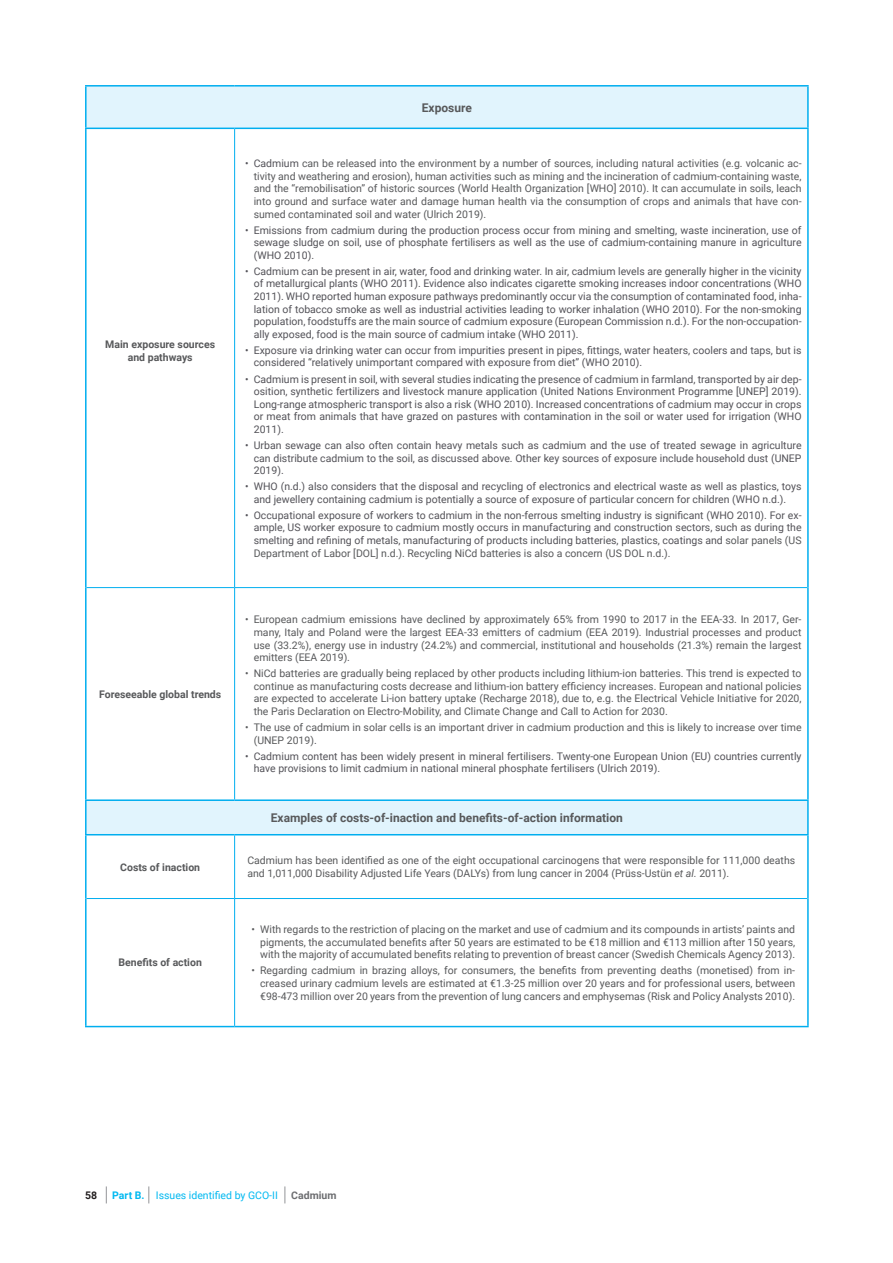
<style>
.page{position:relative;width:893px;height:1263px;background:#fff}
.page>*{position:absolute;margin:0;border:0;box-sizing:border-box;transform-origin:0 0}
.t1{font:700 12px "Roboto";color:#58595b}
.t2{font:10.5px/12.6px "Roboto";color:#535258;text-align:justify}
.t3{font:10.5px/12.6px "Roboto";color:#58595b;text-align:justify}
.t4{font:700 10.5px/12.6px "Roboto";color:#58595b;text-align:center}
.t5{font:10.5px "Roboto";color:#00b9f1}
.t6{font:700 10.5px "Roboto";color:#6d6e71}
.t7{font:700 10.5px "Roboto";color:#231f20}
.s1{color:#535258}
.s2{color:#58595b}
.s3{font-style:italic}
.s4{font-weight:700}
</style>
<div class="page">
<svg style="left:106px;top:1186px;width:1px;height:17px"></svg>
<svg style="left:148px;top:1186px;width:1px;height:17px"></svg>
<svg style="left:285px;top:1186px;width:1px;height:17px"></svg>
<svg style="left:87px;top:87px;width:720px;height:747px"></svg>
<hr style="left:87px;top:587px;width:148px;height:1px;background:#00aeef">
<hr style="left:235px;top:587px;width:572px;height:1px;background:#00aeef">
<hr style="left:87px;top:898px;width:148px;height:1px;background:#00aeef">
<hr style="left:235px;top:898px;width:572px;height:1px;background:#00aeef">
<hr style="left:234px;top:129px;width:1px;height:458px;background:#00aeef">
<hr style="left:234px;top:588px;width:1px;height:211px;background:#00aeef">
<hr style="left:234px;top:835px;width:1px;height:63px;background:#00aeef">
<hr style="left:234px;top:899px;width:1px;height:127px;background:#00aeef">
<hr style="left:85px;top:129px;width:2px;height:459px;background:#00aeef">
<hr style="left:807px;top:129px;width:2px;height:459px;background:#00aeef">
<hr style="left:85px;top:588px;width:2px;height:211px;background:#00aeef">
<hr style="left:807px;top:588px;width:2px;height:211px;background:#00aeef">
<hr style="left:85px;top:835px;width:2px;height:63px;background:#00aeef">
<hr style="left:807px;top:835px;width:2px;height:63px;background:#00aeef">
<hr style="left:85px;top:898px;width:2px;height:128px;background:#00aeef">
<hr style="left:807px;top:898px;width:2px;height:128px;background:#00aeef">
<hr style="left:85px;top:1026px;width:150px;height:1px;background:#00aeef">
<hr style="left:235px;top:1026px;width:574px;height:1px;background:#00aeef">
<hr style="left:85px;top:85px;width:150px;height:2px;background:#00aeef">
<hr style="left:85px;top:87px;width:2px;height:41px;background:#00aeef">
<hr style="left:235px;top:85px;width:574px;height:2px;background:#00aeef">
<hr style="left:807px;top:87px;width:2px;height:41px;background:#00aeef">
<hr style="left:85px;top:128px;width:150px;height:1px;background:#00aeef">
<hr style="left:235px;top:128px;width:574px;height:1px;background:#00aeef">
<hr style="left:85px;top:799px;width:150px;height:2px;background:#00aeef">
<hr style="left:85px;top:801px;width:2px;height:33px;background:#00aeef">
<hr style="left:235px;top:799px;width:574px;height:2px;background:#00aeef">
<hr style="left:807px;top:801px;width:2px;height:33px;background:#00aeef">
<hr style="left:85px;top:834px;width:150px;height:1px;background:#00aeef">
<hr style="left:235px;top:834px;width:574px;height:1px;background:#00aeef">
<p class="t4" style="left:105px;top:338px;width:111px">Main exposure sources and pathways</p>
<p class="t4" style="left:99px;top:687px;width:124px">Foreseeable global trends</p>
<p class="t1" style="left:422px;top:99px;width:52px">Exposure</p>
<p class="t3" style="left:254px;top:157px;width:549px;text-indent:-9px"><span class="s1">• Cadmium</span> can be released into the environment by a number of sources, including natural activities (e.g. volcanic ac&shy;tivity and weathering and erosion), human activities such as mining and the incineration of cadmium-containing waste, and the “remobilisation” of historic sources (World Health Organization [WHO] 2010). It can accumulate in soils, leach into ground and surface water and damage human health via the consumption of crops and animals that have con&shy;sumed contaminated soil and water (Ulrich 2019).</p>
<p class="t2" style="left:254px;top:223px;width:549px;text-indent:-9px">• Emissions from cadmium during the production process occur from mining and smelting, waste incineration, use of sewage sludge on soil, use of phosphate fertilisers as well as the use of cadmium-containing manure in agriculture (WHO 2010).</p>
<p class="t2" style="left:254px;top:264px;width:549px;text-indent:-9px">• Cadmium can be present in air, water, food and drinking water. In air, cadmium levels are generally higher in the vicinity of metallurgical plants (WHO 2011). Evidence also indicates cigarette smoking increases indoor concentrations (WHO 2011). WHO reported human exposure pathways predominantly occur via the consumption of contaminated food, inha&shy;lation of tobacco smoke as well as industrial activities leading to worker inhalation (WHO 2010). For the non-smoking population, foodstuffs are the main source of cadmium exposure (European Commission n.d.). For the non-occupation&shy;ally exposed, food is the main source of cadmium intake (WHO 2011).</p>
<p class="t2" style="left:254px;top:343px;width:549px;text-indent:-9px">• Exposure via drinking water can occur from impurities present in pipes, fittings, water heaters, coolers and taps, but is considered “relatively unimportant compared with exposure from diet” (WHO 2010).</p>
<p class="t2" style="left:254px;top:372px;width:549px;text-indent:-9px">• Cadmium is present in soil, with several studies indicating the presence of cadmium in farmland, transported by air dep&shy;osition, synthetic fertilizers and livestock manure application (United Nations Environment Programme [UNEP] 2019).<br>Long-range atmospheric transport is also a risk (WHO 2010). Increased concentrations of cadmium may occur in crops or meat from animals that have grazed on pastures with contamination in the soil or water used for irrigation (WHO 2011).</p>
<p class="t2" style="left:254px;top:438px;width:549px;text-indent:-9px">• Urban sewage can also often contain heavy metals such as cadmium and the use of treated sewage in agriculture can distribute cadmium to the soil, as discussed above. Other key sources of exposure include household dust (UNEP 2019).</p>
<p class="t2" style="left:254px;top:480px;width:549px;text-indent:-9px">• WHO (n.d.) also considers that the disposal and recycling of electronics and electrical waste as well as plastics, toys and jewellery containing cadmium is potentially a source of exposure of particular concern for children (WHO n.d.).</p>
<p class="t2" style="left:254px;top:508px;width:549px;text-indent:-9px">• Occupational exposure of workers to cadmium in the non-ferrous smelting industry is significant (WHO 2010). For ex&shy;ample, US worker exposure to cadmium mostly occurs in manufacturing and construction sectors, such as during the smelting and refining of metals, manufacturing of products including batteries, plastics, coatings and <span class="s2">solar panels (US Department of Labor [DOL] n.d.). Recycling NiCd batteries is also a concern (US DOL n.d.).</span></p>
<p class="t3" style="left:254px;top:613px;width:549px;text-indent:-9px">• European cadmium emissions have declined by approximately 65% from 1990 to 2017 in the EEA-33. In 2017, Ger&shy;many, Italy and Poland were the largest EEA-33 emitters of cadmium (EEA 2019). Industrial processes and product use (33.2%), energy use in industry (24.2%) and commercial, institutional and households (21.3%) remain the largest emitters (EEA 2019)<span class="s1">.</span></p>
<p class="t3" style="left:254px;top:667px;width:549px;text-indent:-9px">• NiCd batteries are gradually being replaced by other products including lithium-ion batteries. This trend is expected to continue as manufacturing costs decrease and lithium-ion battery efficiency increases. European and national policies are expected to accelerate Li-ion battery uptake (Recharge 2018), due to, e.g. the Electrical Vehicle Initiative for 2020, the Paris Declaration on Electro-Mobility, and Climate Change and Call to Action for 2030<span class="s1">.</span></p>
<p class="t3" style="left:254px;top:721px;width:549px;text-indent:-9px">• The use of cadmium in solar cells is an important driver in cadmium production and this is likely to increase over time (UNEP 2019)<span class="s1">.</span></p>
<p class="t2" style="left:254px;top:749px;width:549px;text-indent:-9px">• Cadmium content has been widely present in mineral fertilisers. Twenty-one European Union (EU) countries currently have provisions to limit cadmium in national mineral phosphate fertilisers (Ulrich 2019).</p>
<p class="t1" style="left:271px;top:809px;width:354px">Examples of costs-of-inaction and benefits-of-action information</p>
<p class="t4" style="left:120px;top:860px;width:81px">Costs of inaction</p>
<p class="t3" style="left:247px;top:854px;width:549px">Cadmium has been identified as one of the eight occupational carcinogens that were responsible for 111,000 deaths and 1,011,000 Disability Adjusted Life Years (DALYs) from lung cancer in 2004 (Prüss-Ustün <span class="s3">et al.</span> 2011).</p>
<p class="t4" style="left:118px;top:956px;width:85px">Benefits of action</p>
<p class="t3" style="left:260px;top:923px;width:537px;text-indent:-9px">• With regards to the restriction of placing on the market and use of cadmium and its compounds in artists’ paints and pigments, the accumulated benefits after 50 years are estimated to be €18 million and €113 million after 150 years, with the majority of accumulated benefits relating to prevention of breast cancer (Swedish Chemicals Agency 2013).</p>
<p class="t3" style="left:260px;top:964px;width:537px;text-indent:-9px">• Regarding cadmium in brazing alloys, for consumers, the benefits from preventing deaths (monetised) from in&shy;creased urinary cadmium levels are estimated at €1.3-25 million over 20 years and for professional users, between €98-473 million over 20 years from the prevention of lung cancers and emphysemas (Risk and Policy Analysts 2010).</p>
<p class="t7" style="left:85px;top:1188px;width:14px">58</p>
<p class="t5" style="left:112px;top:1188px;width:167px"><span class="s4">Part B.</span> Issues identified by GCO-II</p>
<p class="t6" style="left:291px;top:1188px;width:47px">Cadmium</p>
</div>
